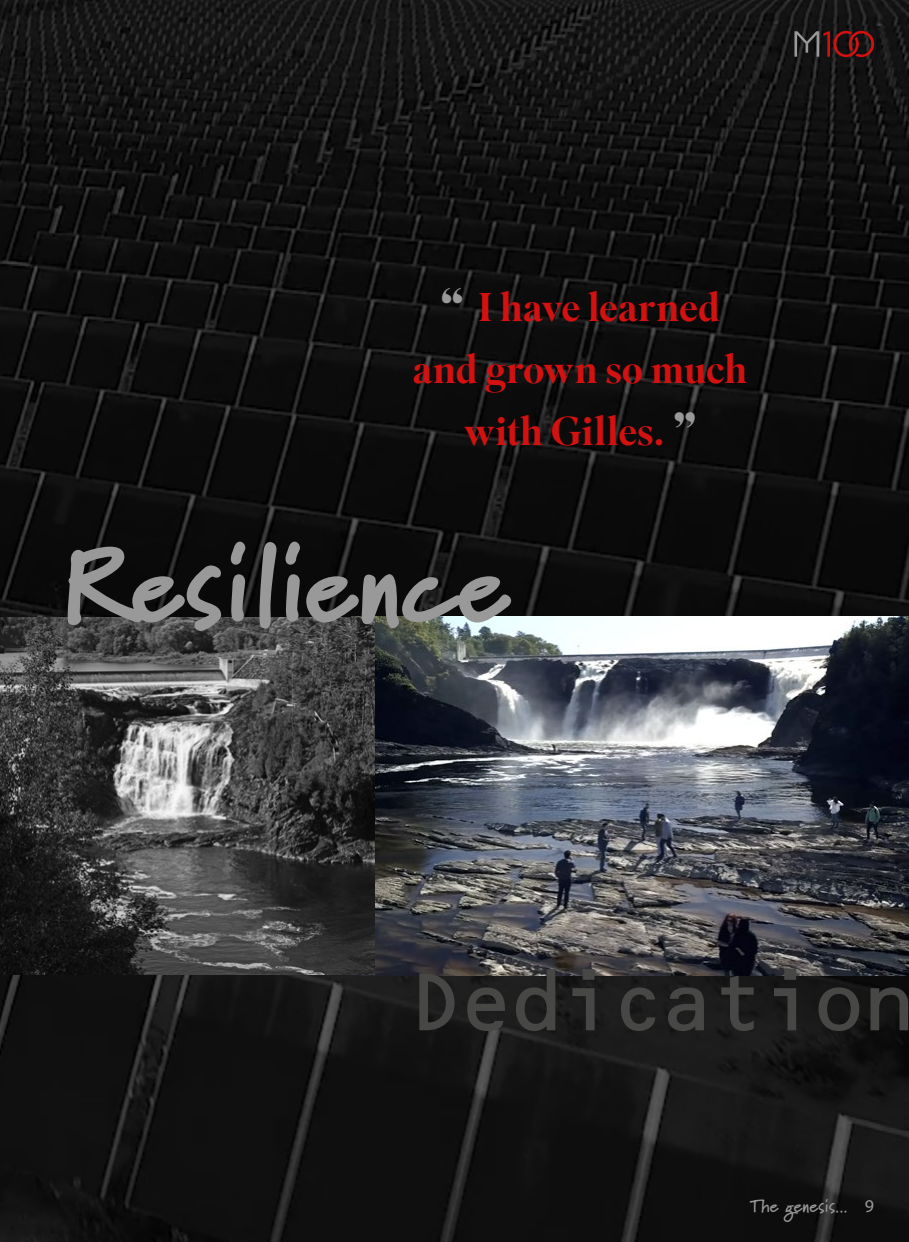
<style>
.page{position:relative;width:909px;height:1242px;background:#fff}
.page>*{position:absolute;margin:0;border:0;box-sizing:border-box;transform-origin:0 0}
.t1{font:900 109.8px "Marydale";color:#999}
.t2{font:84px "OCRB Std";letter-spacing:-.12em;color:#474746}
.t3{font:500 40px/62px "Superior Title";letter-spacing:-.015em;color:#d31110;text-align:center}
.t4{font:700 18px "Marydale";color:#999}
.s1{font-weight:900;font-size:44px;color:#999}
.s2{font-family:"Myriad Pro";font-weight:400}
</style>
<div class="page">
<img style="left:0;top:0;width:909px;height:1242px">
<img style="left:351px;top:616px;width:558px;height:359px">
<img style="left:0;top:617px;width:374px;height:358px">
<svg style="left:794px;top:31px;width:80px;height:26px;background:#4a2222"></svg>
<p class="t3" style="left:413px;top:278px;width:336px"><span class="s1">“</span> I have learned and grown so much with Gilles. <span class="s1">”</span></p>
<h1 class="t1" style="left:62px;top:520px;width:450px">Resilience</h1>
<h2 class="t2" style="left:406px;top:957px;width:516px">Dedication</h2>
<p class="t4" style="left:750px;top:1195px;width:125px">The genesis... <span class="s2">9</span></p>
</div>
